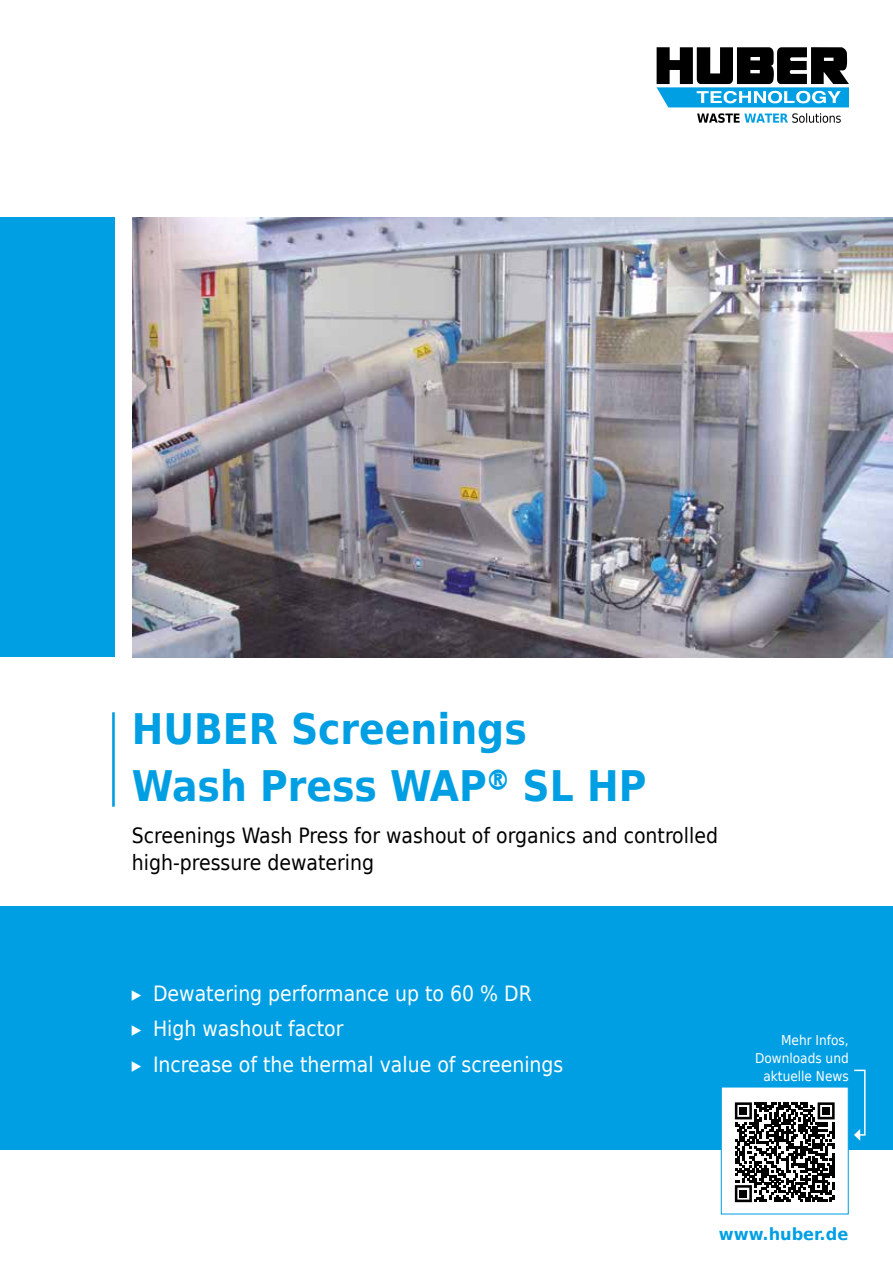
<style>
.page{position:relative;width:893px;height:1263px;background:#fff}
.page>*{position:absolute;margin:0;border:0;box-sizing:border-box;transform-origin:0 0}
.t1{font:700 42px/57px "Huber Tec";color:#009fe3}
.t2{font:21px/35.5px "Huber Tec";color:#fff}
.t3{font:21px/27px "Huber Tec";color:#000}
.t4{font:700 16.65px "Huber Tec";color:#009fe3;scale:1.08 1}
.t5{font:13.5px/18px "Huber Tec";color:#fff;text-align:right}
</style>
<div class="page">
<div style="left:0;top:218px;width:115px;height:439px;background:#009fe3"></div>
<div style="left:0;top:906px;width:893px;height:244px;background:#009fe3"></div>
<div style="left:721px;top:1086px;width:128px;height:128px;background:#fff;border:1px solid #009fe3"></div>
<svg style="left:854px;top:1069px;width:12px;height:72px"></svg>
<svg style="left:735px;top:1102px;width:100px;height:100px"></svg>
<div style="left:740px;top:1107px;width:7px;height:7px;background:#000"></div>
<div style="left:822px;top:1107px;width:8px;height:7px;background:#000"></div>
<div style="left:740px;top:1190px;width:7px;height:7px;background:#000"></div>
<img style="left:132px;top:218px;width:761px;height:439px">
<hr style="left:112px;top:712px;width:3px;height:95px;background:#009fe3">
<svg style="left:657px;top:47px;width:192px;height:60px"></svg>
<svg style="left:697px;top:113px;width:144px;height:10px"></svg>
<h1 class="t1" style="left:132px;top:699px;width:516px">HUBER Screenings<br>Wash Press WAP® SL HP</h1>
<p class="t3" style="left:132px;top:821px;width:588px">Screenings Wash Press for washout of organics and controlled high-pressure dewatering</p>
<p class="t2" style="left:132px;top:974px;width:433px">▸ Dewatering performance up to 60 % DR<br>▸ High washout factor<br>▸ Increase of the thermal value of screenings</p>
<p class="t5" style="left:755px;top:1030px;width:95px">Mehr Infos,<br>Downloads und aktuelle News</p>
<p class="t4" style="left:719px;top:1220px;width:121px">www.huber.de</p>
</div>
